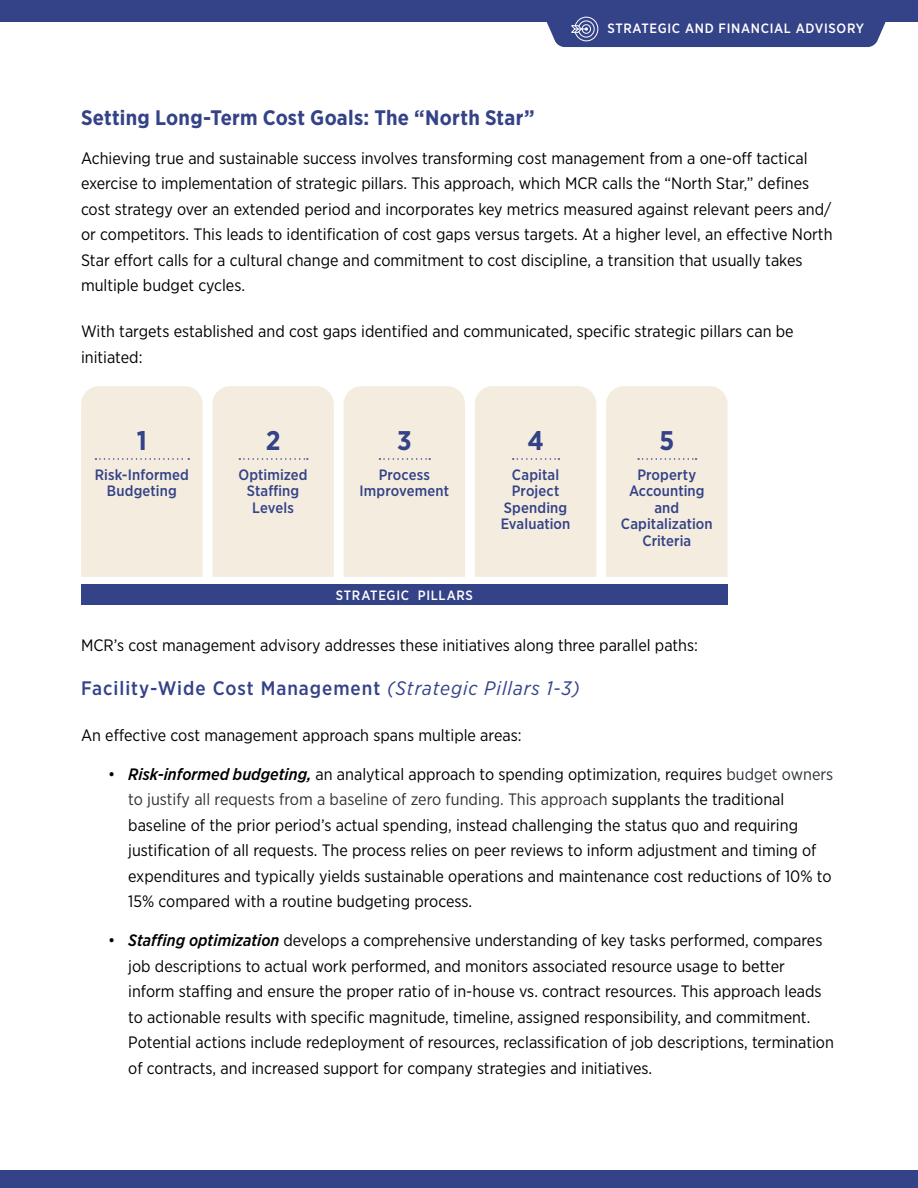
<style>
.page{position:relative;width:918px;height:1188px;background:#fff}
.page>*{position:absolute;margin:0;border:0;box-sizing:border-box;transform-origin:0 0}
.t1{font:700 27px "Gotham Narrow";color:#344287}
.Heading_3{font:700 21px "Gotham Narrow";letter-spacing:.01em;color:#344287}
.Heading_2{font:500 19.5px "Gotham Narrow";letter-spacing:.05em;color:#344287}
.Butllet{font:16.5px/25.5px "Gotham Narrow";color:#000}
.Body_Text{font:16.5px/25.5px "Gotham Narrow";color:#000}
.t2{font:500 15px/16.5px "Gotham Narrow";letter-spacing:.01em;color:#344287;text-align:center}
.t3{font:500 13.5px "Gotham Narrow";letter-spacing:.05em;color:#fff}
.s1{font-weight:400;font-style:italic}
.s2{font-weight:500;font-style:italic}
.s3{color:#2d3236}
</style>
<div class="page">
<div style="left:81px;top:386px;width:122px;height:191px;background:#f4eddf"></div>
<div style="left:212px;top:386px;width:122px;height:191px;background:#f4eddf"></div>
<div style="left:344px;top:386px;width:121px;height:191px;background:#f4eddf"></div>
<div style="left:475px;top:386px;width:121px;height:191px;background:#f4eddf"></div>
<div style="left:606px;top:386px;width:122px;height:191px;background:#f4eddf"></div>
<div style="left:81px;top:584px;width:647px;height:21px;background:#344287"></div>
<div style="left:0;top:1170px;width:918px;height:18px;background:#344287"></div>
<div style="left:0;top:0;width:918px;height:22px;background:#344287"></div>
<div style="left:546px;top:16px;width:340px;height:31px;background:#344287"></div>
<p class="t3" style="left:608px;top:20px;width:258px">STRATEGIC AND FINANCIAL ADVISORY</p>
<p class="Heading_3" style="left:81px;top:104px;width:455px">Setting Long-Term Cost Goals: The “North Star”</p>
<p class="Body_Text" style="left:81px;top:145px;width:753px">Achieving true and sustainable success involves transforming cost management from a one-off tactical exercise to implementation of strategic pillars. This approach, which MCR calls the “North Star,” defines cost strategy over an extended period and incorporates key metrics measured against relevant peers and/ or competitors. This leads to identification of cost gaps versus targets. At a higher level, an effective North Star effort calls for a cultural change and commitment to cost discipline, a transition that usually takes multiple budget cycles.</p>
<p class="Body_Text" style="left:81px;top:318px;width:714px">With targets established and cost gaps identified and communicated, specific strategic pillars can be initiated:</p>
<p class="t1" style="left:137px;top:423px;width:12px">1</p>
<p class="t2" style="left:95px;top:466px;width:96px">Risk-Informed<br>Budgeting</p>
<p class="t1" style="left:266px;top:423px;width:16px">2</p>
<p class="t2" style="left:239px;top:466px;width:71px">Optimized<br>Staffing<br>Levels</p>
<p class="t1" style="left:397px;top:423px;width:16px">3</p>
<p class="t2" style="left:360px;top:466px;width:91px">Process<br>Improvement</p>
<p class="t1" style="left:527px;top:423px;width:18px">4</p>
<p class="t2" style="left:501px;top:466px;width:71px">Capital<br>Project<br>Spending<br>Evaluation</p>
<p class="t1" style="left:659px;top:423px;width:16px">5</p>
<p class="t2" style="left:621px;top:466px;width:93px">Property<br>Accounting and<br>Capitalization<br>Criteria</p>
<p class="t3" style="left:336px;top:586px;width:139px">STRATEGIC PILLARS</p>
<p class="Body_Text" style="left:81px;top:632px;width:619px">MCR’s cost management advisory addresses these initiatives along three parallel paths:</p>
<p class="Heading_2" style="left:81px;top:676px;width:500px">Facility-Wide Cost Management <span class="s1">(Strategic Pillars 1-3)</span></p>
<p class="Body_Text" style="left:81px;top:722px;width:442px">An effective cost management approach spans multiple areas:</p>
<p class="Butllet" style="left:128px;top:761px;width:707px;text-indent:-20px">• <span class="s2">Risk-informed budgeting,</span> an analytical approach to spending optimization, requires <span class="s3">budget owners to justify all requests from a baseline of zero funding. This approach</span> supplants the traditional baseline of the prior period’s actual spending, instead challenging the status quo and requiring justification of all requests. The process relies on peer reviews to inform adjustment and timing of expenditures and typically yields sustainable operations and maintenance cost reductions of 10% to 15% compared with a routine budgeting process.</p>
<p class="Butllet" style="left:128px;top:927px;width:707px;text-indent:-20px">• <span class="s2">Staffing optimization</span> develops a comprehensive understanding of key tasks performed, compares job descriptions to actual work performed, and monitors associated resource usage to better inform staffing and ensure the proper ratio of in-house vs. contract resources. This approach leads to actionable results with specific magnitude, timeline, assigned responsibility, and commitment.<br>Potential actions include redeployment of resources, reclassification of job descriptions, termination of contracts, and increased support for company strategies and initiatives.</p>
</div>
